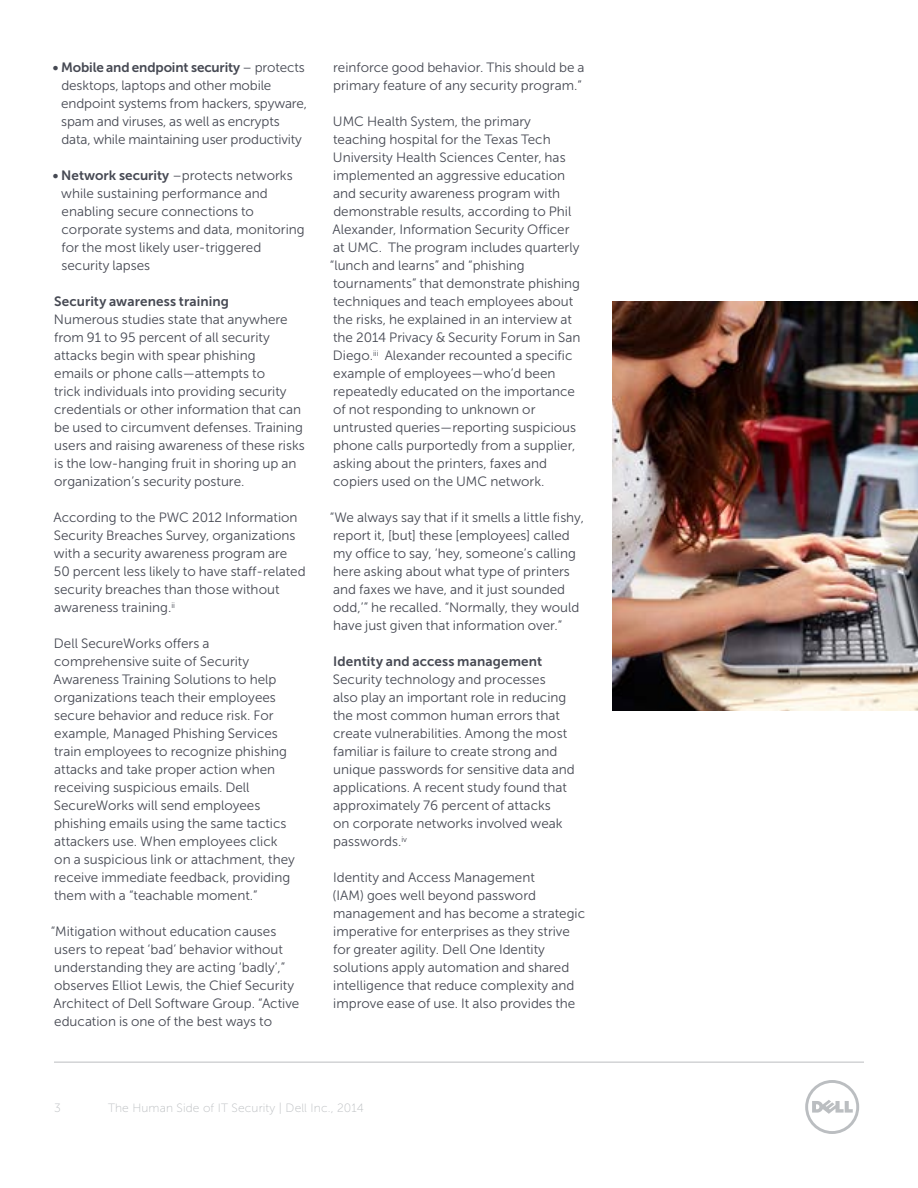
<style>
.page{position:relative;width:918px;height:1188px;background:#fff}
.page>*{position:absolute;margin:0;border:0;box-sizing:border-box;transform-origin:0 0}
.t1{font:13.5px/18px "Museo Sans For Dell 300";color:#464953}
.t2{font:13.5px "Museo Sans For Dell 700";letter-spacing:.005em;color:#464953}
.t3{font:12px "Museo Sans For Dell 100";letter-spacing:.01em;color:#bbbec1}
.s1{font-family:"Museo Sans For Dell 300"}
.s2{font-family:"Museo Sans For Dell 700"}
</style>
<div class="page">
<hr style="left:54px;top:1062px;width:810px;height:1px;background:#bbbec1">
<svg style="left:805px;top:1080px;width:54px;height:54px"></svg>
<img style="left:612px;top:302px;width:306px;height:409px">
<p class="t2" style="left:53px;top:60px;width:253px">• Mobile and endpoint security <span class="s1">– protects</span></p>
<p class="t1" style="left:61px;top:76px;width:247px">desktops, laptops and other mobile endpoint systems from hackers, spyware, spam and viruses, as well as encrypts data, while maintaining user productivity</p>
<p class="t1" style="left:61px;top:166px;width:245px;text-indent:-8px"><span class="s2">• Network security</span> –protects networks while sustaining performance and enabling secure connections to corporate systems and data, monitoring for the most likely user-triggered security lapses</p>
<p class="t2" style="left:54px;top:294px;width:176px">Security awareness training</p>
<p class="t1" style="left:54px;top:310px;width:252px">Numerous studies state that anywhere from 91 to 95 percent of all security attacks begin with spear phishing<br>emails or phone calls—attempts to<br>trick individuals into providing security credentials or other information that can be used to circumvent defenses. Training users and raising awareness of these risks is the low-hanging fruit in shoring up an organization’s security posture.</p>
<p class="t1" style="left:54px;top:508px;width:254px">According to the PWC 2012 Information Security Breaches Survey, organizations with a security awareness program are 50 percent less likely to have staff-related security breaches than those without awareness training.<sup>ii</sup></p>
<p class="t1" style="left:54px;top:634px;width:243px">Dell SecureWorks offers a comprehensive suite of Security Awareness Training Solutions to help organizations teach their employees secure behavior and reduce risk. For example, Managed Phishing Services train employees to recognize phishing attacks and take proper action when receiving suspicious emails. Dell SecureWorks will send employees phishing emails using the same tactics attackers use. When employees click on a suspicious link or attachment, they receive immediate feedback, providing them with a “teachable moment.”</p>
<p class="t1" style="left:51px;top:922px;width:250px">“Mitigation without education causes users to repeat ‘bad’ behavior without understanding they are acting ‘badly’,” observes Elliot Lewis, the Chief Security Architect of Dell Software Group. “Active education is one of the best ways to</p>
<p class="t1" style="left:333px;top:58px;width:253px">reinforce good behavior. This should be a primary feature of any security program.”</p>
<p class="t1" style="left:330px;top:112px;width:252px">UMC Health System, the primary teaching hospital for the Texas Tech University Health Sciences Center, has implemented an aggressive education and security awareness program with demonstrable results, according to Phil Alexander, Information Security Officer at UMC. The program includes quarterly “lunch and learns” and “phishing tournaments” that demonstrate phishing techniques and teach employees about the risks, he explained in an interview at the 2014 Privacy &amp; Security Forum in San Diego.<sup>iii</sup> Alexander recounted a specific example of employees—who’d been repeatedly educated on the importance of not responding to unknown or untrusted queries—reporting suspicious phone calls purportedly from a supplier, asking about the printers, faxes and copiers used on the UMC network.</p>
<p class="t1" style="left:330px;top:508px;width:256px">“We always say that if it smells a little fishy, report it, [but] these [employees] called my office to say, ‘hey, someone’s calling here asking about what type of printers and faxes we have, and it just sounded odd,’” he recalled. “Normally, they would have just given that information over.”</p>
<p class="t2" style="left:333px;top:654px;width:211px">Identity and access management</p>
<p class="t1" style="left:333px;top:670px;width:243px">Security technology and processes<br>also play an important role in reducing the most common human errors that create vulnerabilities. Among the most familiar is failure to create strong and unique passwords for sensitive data and applications. A recent study found that approximately 76 percent of attacks<br>on corporate networks involved weak passwords.<sup>iv</sup></p>
<p class="t1" style="left:333px;top:868px;width:254px">Identity and Access Management<br>(IAM) goes well beyond password management and has become a strategic imperative for enterprises as they strive for greater agility. Dell One Identity solutions apply automation and shared intelligence that reduce complexity and improve ease of use. It also provides the</p>
<p class="t3" style="left:54px;top:1101px;width:8px">3</p>
<p class="t3" style="left:108px;top:1101px;width:257px">The Human Side of IT Security | Dell Inc., 2014</p>
</div>
